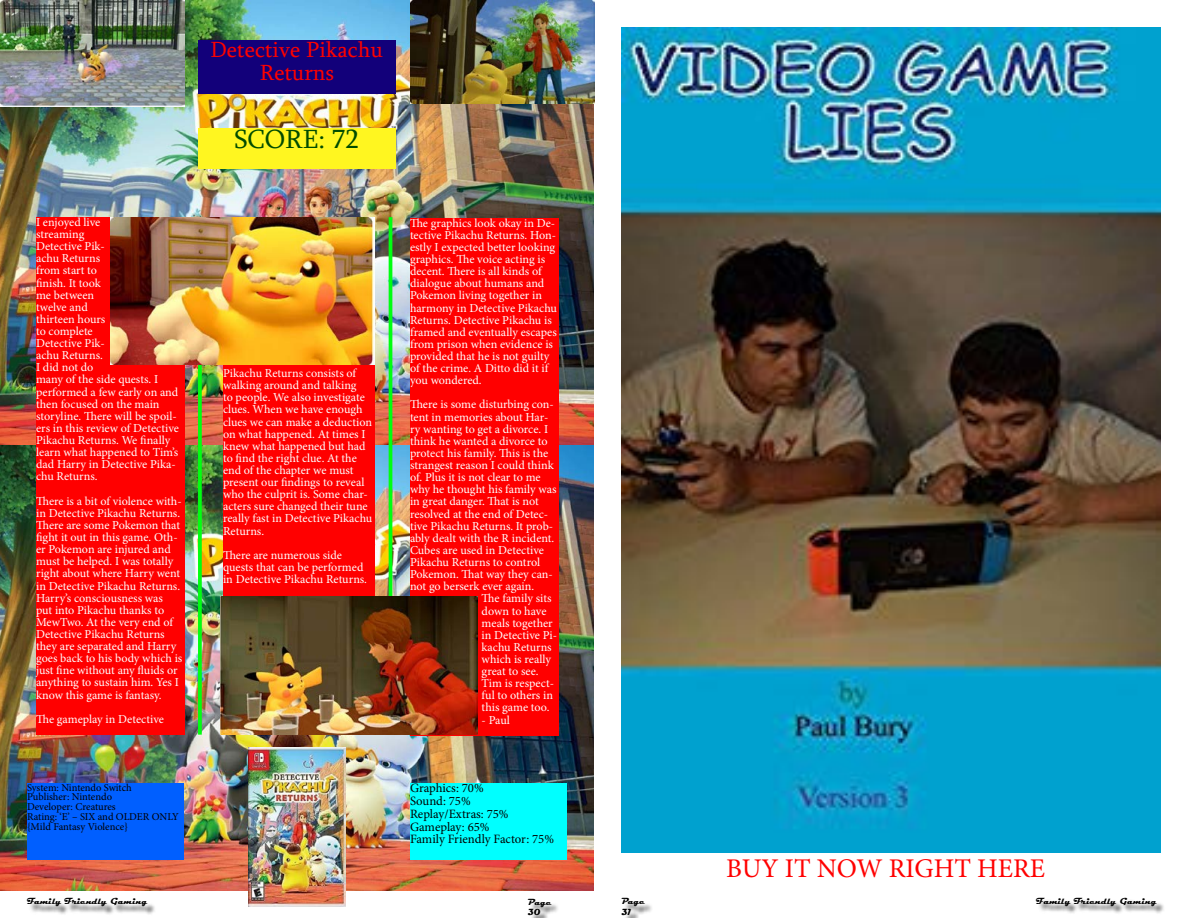
<style>
.page{position:relative;width:1188px;height:918px;background:#fff}
.page>*{position:absolute;margin:0;border:0;box-sizing:border-box;transform-origin:0 0}
.t1{font:27px "Minion Pro";color:#f00}
.t2{font:27px "Sylfaen";color:#004b00}
.t3{font:22.5px/22.5px "Sylfaen";color:#f00;text-align:center}
.t4{font:12.75px/12.8px "Minion Pro";color:#000}
.t5{font:12.15px/12.1px "Minion Pro";letter-spacing:-.005em;color:#fff}
.t6{font:10.5px/9.8px "Minion Pro";letter-spacing:-.005em;color:#000}
.t7{font:700 9px/10.8px "Magneto";color:#000}
</style>
<div class="page">
<img style="left:0;top:0;width:594px;height:891px">
<div style="left:29px;top:900px;width:128px;height:16px;background:#000;opacity:.75"></div>
<div style="left:23px;top:894px;width:129px;height:17px;background:#fff;opacity:.75"></div>
<div style="left:529px;top:900px;width:32px;height:18px;background:#000;opacity:.75"></div>
<div style="left:523px;top:894px;width:33px;height:24px;background:#fff;opacity:.75"></div>
<div style="left:623px;top:900px;width:31px;height:18px;background:#000;opacity:.75"></div>
<div style="left:617px;top:894px;width:33px;height:24px;background:#fff;opacity:.75"></div>
<div style="left:1038px;top:899px;width:128px;height:16px;background:#000;opacity:.75"></div>
<div style="left:1032px;top:893px;width:129px;height:18px;background:#fff;opacity:.75"></div>
<img style="left:621px;top:27px;width:540px;height:826px">
<div style="left:198px;top:40px;width:198px;height:54px;background:#12007a"></div>
<div style="left:198px;top:128px;width:198px;height:41px;background:#fff620"></div>
<div style="left:27px;top:783px;width:157px;height:77px;background:#005fff"></div>
<div style="left:410px;top:783px;width:157px;height:77px;background:#0ff"></div>
<div style="left:36px;top:217px;width:148px;height:518px;background:#f00"></div>
<div style="left:223px;top:217px;width:151px;height:518px;background:#f00"></div>
<div style="left:410px;top:218px;width:148px;height:517px;background:#f00"></div>
<svg style="left:198px;top:217px;width:4px;height:518px"></svg>
<hr style="left:389px;top:217px;width:3px;height:518px;background:#0f1">
<img style="left:249px;top:747px;width:96px;height:160px">
<img style="left:110px;top:218px;width:264px;height:146px">
<img style="left:220px;top:597px;width:258px;height:137px">
<img style="left:0;top:0;width:184px;height:106px">
<img style="left:410px;top:0;width:184px;height:104px">
<h2 class="t3" style="left:211px;top:38px;width:174px">Detective Pikachu<br>Returns</h2>
<p class="t5" style="left:36px;top:216px;width:144px">I enjoyed live<br>streaming<br>Detective Pik-<br>achu Returns<br>from start to<br>finish. It took<br>me between<br>twelve and<br>thirteen hours<br>to complete<br>Detective Pik-<br>achu Returns.<br>I did not do<br>many of the side quests. I performed a few early on and then focused on the main storyline. There will be spoil&shy;ers in this review of Detective<br>Pikachu Returns. We finally learn what happened to Tim’s dad Harry in Detective Pika&shy;chu Returns.</p>
<p class="t5" style="left:36px;top:495px;width:148px">There is a bit of violence with&shy;in Detective Pikachu Returns.<br>There are some Pokemon that fight it out in this game. Oth&shy;er Pokemon are injured and must be helped. I was totally right about where Harry went in Detective Pikachu Returns.<br>Harry’s consciousness was<br>put into Pikachu thanks to<br>MewTwo. At the very end of<br>Detective Pikachu Returns they are separated and Harry goes back to his body which is just fine without any fluids or anything to sustain him. Yes I know this game is fantasy.</p>
<p class="t5" style="left:36px;top:713px;width:129px">The gameplay in Detective</p>
<h1 class="t2" style="left:234px;top:121px;width:126px">SCORE: 72</h1>
<p class="t5" style="left:223px;top:367px;width:151px">Pikachu Returns consists of walking around and talking<br>to people. We also investigate clues. When we have enough clues we can make a deduction on what happened. At times I knew what happened but had to find the right clue. At the end of the chapter we must present our findings to reveal who the culprit is. Some char&shy;acters sure changed their tune really fast in Detective Pikachu<br>Returns.</p>
<p class="t5" style="left:223px;top:549px;width:146px">There are numerous side quests that can be performed in Detective Pikachu Returns.</p>
<p class="t5" style="left:410px;top:217px;width:149px">The graphics look okay in De&shy;tective Pikachu Returns. Hon&shy;estly I expected better looking graphics. The voice acting is decent. There is all kinds of dialogue about humans and<br>Pokemon living together in harmony in Detective Pikachu<br>Returns. Detective Pikachu is framed and eventually escapes from prison when evidence is provided that he is not guilty of the crime. A Ditto did it if you wondered.</p>
<p class="t5" style="left:410px;top:399px;width:145px">There is some disturbing con-</p>
<p class="t5" style="left:410px;top:411px;width:140px">tent in memories about Har-</p>
<p class="t5" style="left:410px;top:423px;width:140px">ry wanting to get a divorce. I</p>
<p class="t5" style="left:410px;top:435px;width:139px">think he wanted a divorce to</p>
<p class="t5" style="left:410px;top:447px;width:140px">protect his family. This is the</p>
<p class="t5" style="left:410px;top:459px;width:145px">strangest reason I could think</p>
<p class="t5" style="left:410px;top:471px;width:132px">of. Plus it is not clear to me</p>
<p class="t5" style="left:410px;top:483px;width:148px">why he thought his family was</p>
<p class="t5" style="left:410px;top:496px;width:130px">in great danger. That is not</p>
<p class="t5" style="left:410px;top:508px;width:140px">resolved at the end of Detec-</p>
<p class="t5" style="left:410px;top:520px;width:145px">tive Pikachu Returns. It prob-</p>
<p class="t5" style="left:410px;top:532px;width:146px">ably dealt with the R incident.</p>
<p class="t5" style="left:410px;top:544px;width:136px">Cubes are used in Detective</p>
<p class="t5" style="left:410px;top:556px;width:132px">Pikachu Returns to control</p>
<p class="t5" style="left:410px;top:568px;width:144px">Pokemon. That way they can-</p>
<p class="t5" style="left:410px;top:580px;width:126px">not go berserk ever again.</p>
<p class="t5" style="left:482px;top:593px;width:71px">The family sits</p>
<p class="t5" style="left:482px;top:605px;width:66px">down to have</p>
<p class="t5" style="left:482px;top:617px;width:73px">meals together</p>
<p class="t5" style="left:482px;top:629px;width:77px">in Detective Pi-</p>
<p class="t5" style="left:482px;top:641px;width:72px">kachu Returns</p>
<p class="t5" style="left:482px;top:653px;width:71px">which is really</p>
<p class="t5" style="left:482px;top:665px;width:58px">great to see.</p>
<p class="t5" style="left:482px;top:677px;width:74px">Tim is respect-</p>
<p class="t5" style="left:482px;top:689px;width:73px">ful to others in</p>
<p class="t5" style="left:482px;top:702px;width:69px">this game too.</p>
<p class="t5" style="left:482px;top:714px;width:30px">- Paul</p>
<p class="t6" style="left:27px;top:782px;width:153px">System: Nintendo Switch<br>Publisher: Nintendo<br>Developer: Creatures<br>Rating: ‘E’ – SIX and OLDER ONLY {Mild Fantasy Violence}</p>
<p class="t4" style="left:410px;top:782px;width:146px">Graphics: 70%<br>Sound: 75%<br>Replay/Extras: 75%<br>Gameplay: 65%<br>Family Friendly Factor: 75%</p>
<h1 class="t1" style="left:726px;top:850px;width:321px">BUY IT NOW RIGHT HERE</h1>
<p class="t7" style="left:27px;top:896px;width:122px">Family Friendly Gaming</p>
<p class="t7" style="left:528px;top:896px;width:26px">Page<br>30</p>
<p class="t7" style="left:621px;top:896px;width:26px">Page<br>31</p>
<p class="t7" style="left:1036px;top:896px;width:122px">Family Friendly Gaming</p>
</div>
